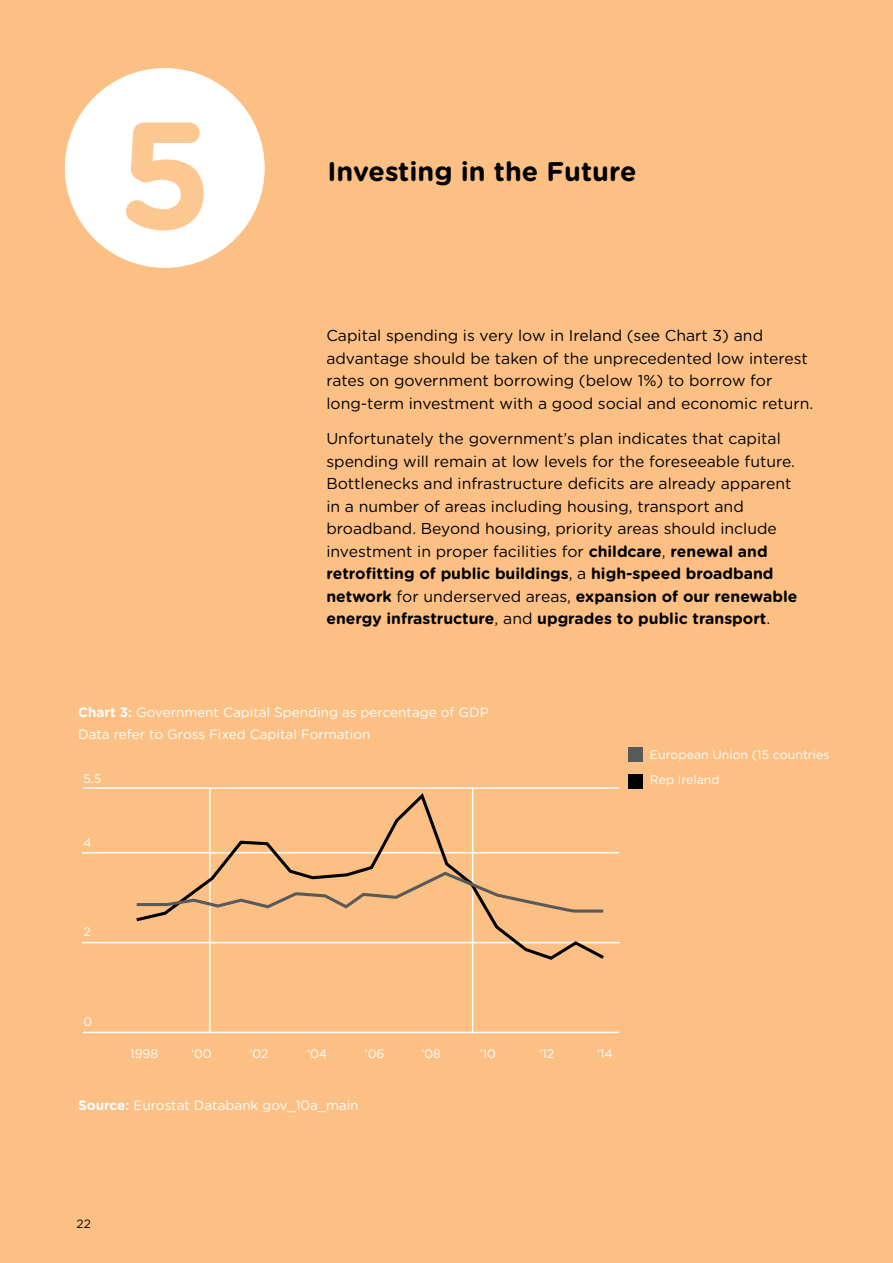
<style>
.page{position:relative;width:893px;height:1263px;background:#fcc084}
.page>*{position:absolute;margin:0;border:0;box-sizing:border-box;transform-origin:0 0}
.t1{font:700 151.5px "Gotham Rounded";color:#fdc792}
.t2{font:700 27px "Gotham Rounded";color:#000}
.t3{font:15.75px/22.5px "Gotham Rounded";color:#000}
.t4{font:13.5px/22.5px "Gotham Rounded";color:#fff}
.t5{font:12.3px/24.8px "Gotham Rounded";color:#fff}
.t6{font:12px "Gotham Rounded";color:#000}
.s1{font-weight:700}
</style>
<div class="page">
<div style="left:65px;top:68px;width:200px;height:200px;background:#fff;border-radius:50%"></div>
<hr style="left:83px;top:1032px;width:536px;height:1px;background:#fff">
<hr style="left:82px;top:942px;width:538px;height:1px;background:#fff">
<hr style="left:82px;top:852px;width:537px;height:1px;background:#fff">
<hr style="left:83px;top:787px;width:536px;height:2px;background:#fff">
<hr style="left:209px;top:789px;width:2px;height:243px;background:#fff">
<hr style="left:472px;top:789px;width:1px;height:243px;background:#fff">
<div style="left:628px;top:747px;width:14px;height:15px;background:#58595b"></div>
<div style="left:628px;top:774px;width:14px;height:14px;background:#000"></div>
<svg style="left:133px;top:790px;width:474px;height:171px"></svg>
<svg style="left:134px;top:870px;width:472px;height:44px"></svg>
<h1 class="t1" style="left:117px;top:64px;width:97px">5</h1>
<h2 class="t2" style="left:327px;top:152px;width:311px">Investing in the Future</h2>
<p class="t3" style="left:326px;top:324px;width:489px">Capital spending is very low in Ireland (see Chart 3) and advantage should be taken of the unprecedented low interest rates on government borrowing (below 1%) to borrow for long-term investment with a good social and economic return.</p>
<p class="t3" style="left:326px;top:427px;width:473px">Unfortunately the government’s plan indicates that capital spending will remain at low levels for the foreseeable future.<br>Bottlenecks and infrastructure deficits are already apparent in a number of areas including housing, transport and broadband. Beyond housing, priority areas should include investment in proper facilities for <span class="s1">childcare</span>, <span class="s1">renewal and retrofitting of public buildings</span>, a <span class="s1">high-speed broadband network</span> for underserved areas, <span class="s1">expansion of our renewable energy infrastructure</span>, and <span class="s1">upgrades to public transport</span>.</p>
<p class="t4" style="left:78px;top:700px;width:412px"><span class="s1">Chart 3:</span> Government Capital Spending as percentage of GDP<br>Data refer to Gross Fixed Capital Formation</p>
<p class="t5" style="left:83px;top:765px;width:20px">5.5</p>
<p class="t5" style="left:83px;top:829px;width:10px">4</p>
<p class="t5" style="left:83px;top:919px;width:9px">2</p>
<p class="t5" style="left:83px;top:1009px;width:10px">0</p>
<p class="t5" style="left:130px;top:1041px;width:30px">1998</p>
<p class="t5" style="left:191px;top:1041px;width:22px">‘00</p>
<p class="t5" style="left:249px;top:1041px;width:21px">‘02</p>
<p class="t5" style="left:307px;top:1041px;width:22px">‘04</p>
<p class="t5" style="left:365px;top:1041px;width:21px">‘06</p>
<p class="t5" style="left:421px;top:1041px;width:21px">‘08</p>
<p class="t5" style="left:480px;top:1041px;width:18px">‘10</p>
<p class="t5" style="left:539px;top:1041px;width:16px">‘12</p>
<p class="t5" style="left:597px;top:1041px;width:17px">‘14</p>
<p class="t4" style="left:78px;top:1093px;width:282px"><span class="s1">Source:</span> Eurostat Databank gov_10a_main</p>
<p class="t5" style="left:650px;top:742px;width:181px">European Union (15 countries<br>Rep Ireland</p>
<p class="t6" style="left:77px;top:1215px;width:16px">22</p>
</div>
